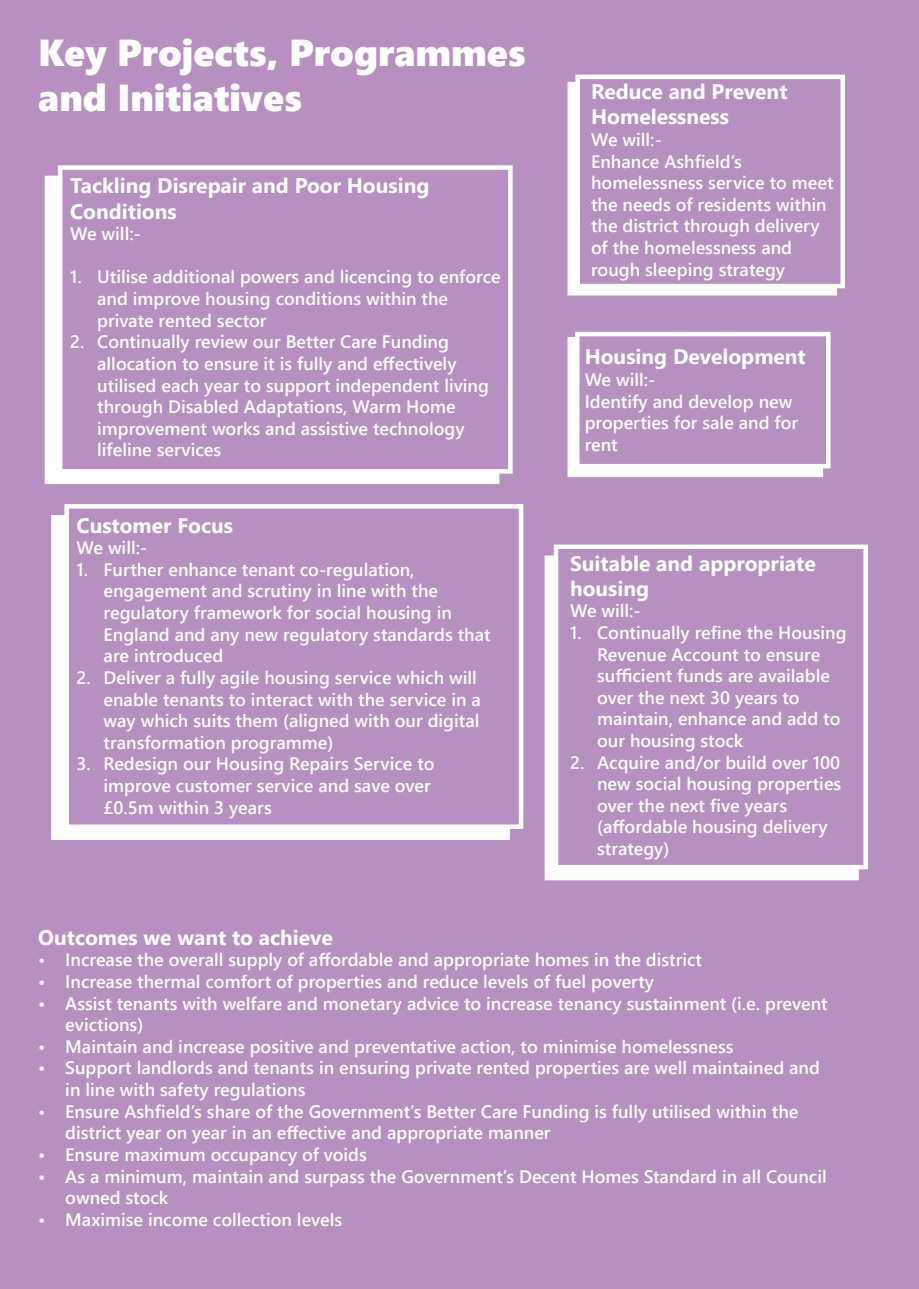
<style>
.page{position:relative;width:919px;height:1289px;background:#fff}
.page>*{position:absolute;margin:0;border:0;box-sizing:border-box;transform-origin:0 0}
.t1{font:37.5px/45px "Segoe UI Black";color:#fff}
.t2{font:700 21px/25.2px "Segoe UI";color:#fff}
.t3{font:600 18px/21.6px "Segoe UI";color:#fff}
</style>
<div class="page">
<div style="left:0;top:0;width:918px;height:1288px;background:#b78fc1"></div>
<div style="left:567px;top:82px;width:270px;height:213px;background:#fff"></div>
<div style="left:575px;top:75px;width:269px;height:213px;background:#b78fc1;border:4px solid #fff"></div>
<div style="left:567px;top:337px;width:256px;height:140px;background:#fff"></div>
<div style="left:575px;top:332px;width:255px;height:136px;background:#b78fc1;border:4px solid #fff"></div>
<div style="left:45px;top:176px;width:454px;height:308px;background:#fff"></div>
<div style="left:58px;top:165px;width:454px;height:308px;background:#b78fc1;border:4px solid #fff"></div>
<div style="left:51px;top:515px;width:459px;height:325px;background:#fff"></div>
<div style="left:64px;top:504px;width:459px;height:325px;background:#b78fc1;border:4px solid #fff"></div>
<div style="left:544px;top:555px;width:314px;height:325px;background:#fff;border:4px solid #fff"></div>
<div style="left:553px;top:544px;width:314px;height:325px;background:#b78fc1;border:4px solid #fff"></div>
<p class="t1" style="left:38px;top:28px;width:489px">Key Projects, Programmes and Initiatives</p>
<p class="t2" style="left:70px;top:172px;width:361px">Tackling Disrepair and Poor Housing<br>Conditions</p>
<p class="t3" style="left:70px;top:221px;width:72px">We will:-</p>
<p class="t3" style="left:97px;top:265px;width:405px;text-indent:-27px">1. Utilise additional powers and licencing to enforce and improve housing conditions within the private rented sector</p>
<p class="t3" style="left:97px;top:329px;width:393px;text-indent:-27px">2. Continually review our Better Care Funding allocation to ensure it is fully and effectively utilised each year to support independent living through Disabled Adaptations, Warm Home improvement works and assistive technology lifeline services</p>
<p class="t2" style="left:77px;top:511px;width:158px">Customer Focus</p>
<p class="t3" style="left:77px;top:535px;width:72px">We will:-</p>
<p class="t3" style="left:104px;top:557px;width:388px;text-indent:-27px">1. Further enhance tenant co-regulation, engagement and scrutiny in line with the regulatory framework for social housing in England and any new regulatory standards that are introduced</p>
<p class="t3" style="left:104px;top:665px;width:379px;text-indent:-27px">2. Deliver a fully agile housing service which will enable tenants to interact with the service in a way which suits them (aligned with our digital transformation programme)</p>
<p class="t3" style="left:104px;top:751px;width:332px;text-indent:-27px">3. Redesign our Housing Repairs Service to improve customer service and save over £0.5m within 3 years</p>
<p class="t2" style="left:591px;top:77px;width:198px">Reduce and Prevent<br>Homelessness</p>
<p class="t3" style="left:591px;top:127px;width:72px">We will:-</p>
<p class="t3" style="left:591px;top:149px;width:244px">Enhance Ashfield’s homelessness service to meet the needs of residents within the district through delivery of the homelessness and rough sleeping strategy</p>
<p class="t2" style="left:584px;top:343px;width:223px">Housing Development</p>
<p class="t3" style="left:584px;top:367px;width:72px">We will:-</p>
<p class="t3" style="left:584px;top:389px;width:215px">Identify and develop new properties for sale and for rent</p>
<p class="t2" style="left:570px;top:549px;width:247px">Suitable and appropriate housing</p>
<p class="t3" style="left:570px;top:598px;width:72px">We will:-</p>
<p class="t3" style="left:597px;top:620px;width:251px;text-indent:-27px">1. Continually refine the Housing<br>Revenue Account to ensure sufficient funds are available over the next 30 years to maintain, enhance and add to our housing stock</p>
<p class="t3" style="left:597px;top:750px;width:246px;text-indent:-27px">2. Acquire and/or build over 100 new social housing properties over the next five years (affordable housing delivery strategy)</p>
<p class="t2" style="left:38px;top:923px;width:296px">Outcomes we want to achieve</p>
<p class="t3" style="left:38px;top:947px;width:665px">• Increase the overall supply of affordable and appropriate homes in the district</p>
<p class="t3" style="left:38px;top:969px;width:617px">• Increase thermal comfort of properties and reduce levels of fuel poverty</p>
<p class="t3" style="left:65px;top:991px;width:763px;text-indent:-27px">• Assist tenants with welfare and monetary advice to increase tenancy sustainment (i.e. prevent evictions)</p>
<p class="t3" style="left:38px;top:1034px;width:696px">• Maintain and increase positive and preventative action, to minimise homelessness</p>
<p class="t3" style="left:65px;top:1055px;width:756px;text-indent:-27px">• Support landlords and tenants in ensuring private rented properties are well maintained and in line with safety regulations</p>
<p class="t3" style="left:65px;top:1099px;width:734px;text-indent:-27px">• Ensure Ashfield’s share of the Government’s Better Care Funding is fully utilised within the district year on year in an effective and appropriate manner</p>
<p class="t3" style="left:38px;top:1142px;width:330px">• Ensure maximum occupancy of voids</p>
<p class="t3" style="left:65px;top:1163px;width:763px;text-indent:-27px">• As a minimum, maintain and surpass the Government’s Decent Homes Standard in all Council owned stock</p>
<p class="t3" style="left:38px;top:1207px;width:305px">• Maximise income collection levels</p>
</div>
